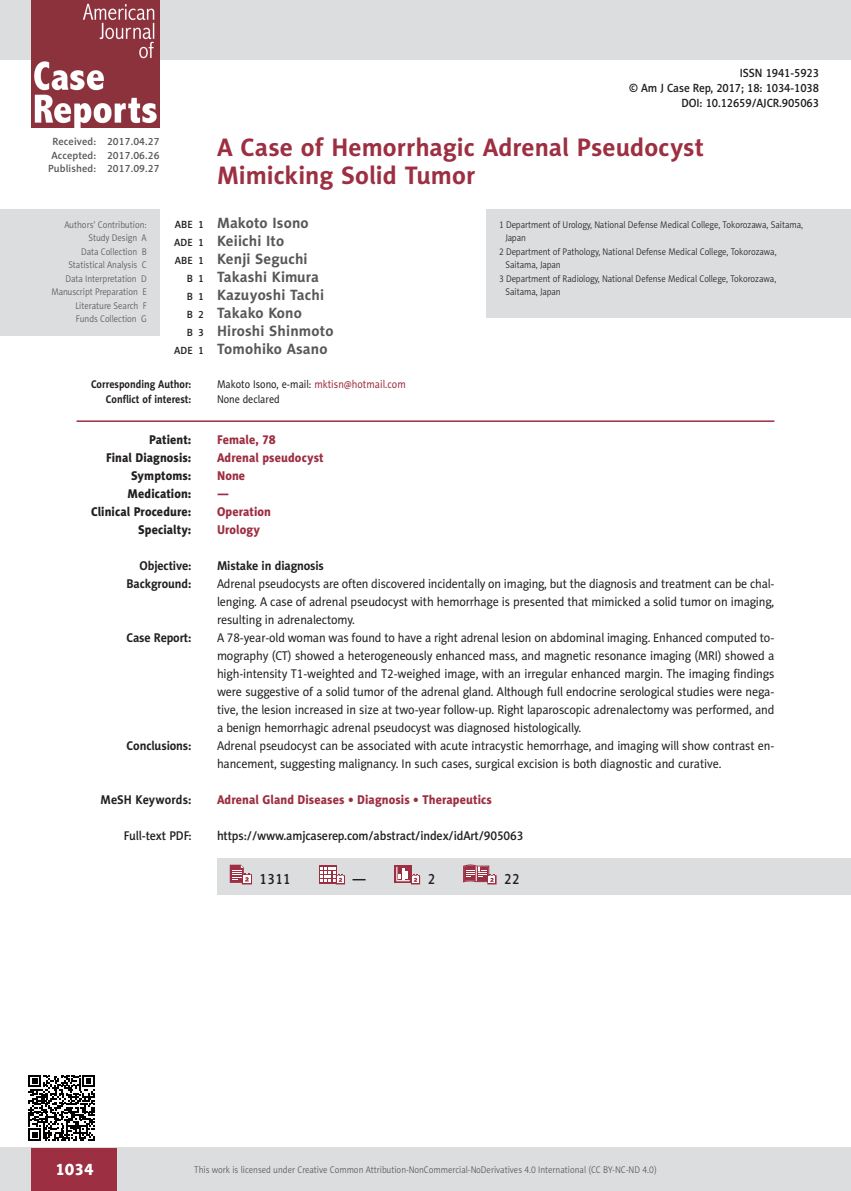
<style>
.page{position:relative;width:851px;height:1191px;background:#fff}
.page>*{position:absolute;margin:0;border:0;box-sizing:border-box;transform-origin:0 0}
.AJCR_Tytul{font:700 25.5px/28.5px "Naomi Sans EFN";color:#9d2f42}
.t1{font:16.5px "Naomi Sans EFN Heavy";color:#fff}
.AJCR_Autorzy{font:700 15px "Naomi Sans EFN";letter-spacing:.01em;color:#57585a}
.AJCR_dane{font:15px "Naomi Sans EFN Medium";letter-spacing:.03em;color:#231f20;scale:.9 1}
.AJCR_Summary_body{font:12.75px/18px "Naomi Sans EFN";letter-spacing:-.01em;color:#231f20;text-align:justify;scale:.95 1}
.AJCR_Summary_body-2{font:12.75px/18px "Naomi Sans EFN";letter-spacing:-.01em;color:#231f20;text-align:justify;scale:.94 1}
.AJCR_keywords{font:12.75px "Naomi Sans EFN Heavy";letter-spacing:.005em;color:#9d2f42;scale:.95 1}
.AJCR_keywords-2{font:12.75px "Naomi Sans EFN Heavy";letter-spacing:.005em;color:#231f20;scale:.95 1}
.AJCR_full_text_pdf{font:12.75px "Naomi Sans EFN Medium";letter-spacing:-.01em;color:#231f20;scale:.95 1}
.AJCR_Summary_body-3{font:700 12.75px "Naomi Sans EFN";letter-spacing:-.01em;color:#231f20;scale:.95 1}
.AJCR_keywords-3{font:700 12.75px "Naomi Sans EFN";letter-spacing:.005em;color:#231f20;scale:.95 1}
.AJCR_Summary_body-4{font:700 12.75px "Naomi Sans EFN";letter-spacing:-.01em;color:#231f20;scale:.94 1}
.AJCR_full_text_pdf-2{font:12px "Naomi Sans EFN Medium";letter-spacing:-.01em;color:#231f20;scale:.95 1}
.AJCR_Adres{font:11.25px "Naomi Sans EFN";color:#231f20;scale:.9 1}
.AJCR_Adres-2{font:700 11.25px "Naomi Sans EFN";color:#231f20;scale:.9 1}
.t2{font:10.5px "Naomi Sans EFN Medium";letter-spacing:.01em;color:#57585a}
.t3{font:9.75px "Naomi Sans EFN Light";color:#57585a;scale:.9 1}
.AJCR_Afiliacja{font:9.75px/13.5px "Naomi Sans EFN Light";color:#231f20;scale:.9 1}
.s1{font-family:"Naomi Sans EFN Medium";font-weight:400;font-size:10.5px;color:#231f20}
.s2{color:#9d2f42}
</style>
<div class="page">
<div style="left:217px;top:858px;width:633px;height:36px;background:#dcdddf"></div>
<svg style="left:230px;top:864px;width:22px;height:20px"></svg>
<div style="left:319px;top:865px;width:17px;height:18px;background:#9d2f42"></div>
<svg style="left:320px;top:866px;width:25px;height:18px"></svg>
<div style="left:394px;top:865px;width:18px;height:18px;background:#9d2f42"></div>
<svg style="left:396px;top:867px;width:24px;height:17px"></svg>
<svg style="left:463px;top:864px;width:33px;height:20px"></svg>
<hr style="left:77px;top:420px;width:697px;height:2px;background:#9d2f42">
<div style="left:0;top:210px;width:159px;height:126px;background:#dcdddf"></div>
<div style="left:486px;top:210px;width:364px;height:108px;background:#dcdddf"></div>
<svg style="left:28px;top:1075px;width:67px;height:66px"></svg>
<hr style="left:850px;top:0;width:1px;height:60px;background:#dcdddf">
<div style="left:0;top:1148px;width:850px;height:43px;background:#dcdddf"></div>
<div style="left:32px;top:1147px;width:85px;height:43px;background:#9d2f42"></div>
<div style="left:0;top:0;width:850px;height:60px;background:#dcdddf"></div>
<img style="left:32px;top:0;width:127px;height:127px">
<p class="AJCR_full_text_pdf-2" style="left:739px;top:66px;width:85px">ISSN 1941-5923</p>
<p class="AJCR_full_text_pdf-2" style="left:629px;top:81px;width:201px">© Am J Case Rep, 2017; 18: 1034-1038</p>
<p class="AJCR_full_text_pdf-2" style="left:681px;top:96px;width:146px">DOI: 10.12659/AJCR.905063</p>
<p class="AJCR_Tytul" style="left:217px;top:133px;width:488px">A Case of Hemorrhagic Adrenal Pseudocyst<br>Mimicking Solid Tumor</p>
<p class="AJCR_Autorzy" style="left:175px;top:214px;width:135px"><span class="s1">ABE 1</span> Makoto Isono</p>
<p class="AJCR_Autorzy" style="left:174px;top:232px;width:112px"><span class="s1">ADE 1</span> Keiichi Ito</p>
<p class="AJCR_Autorzy" style="left:175px;top:250px;width:134px"><span class="s1">ABE 1</span> Kenji Seguchi</p>
<p class="AJCR_Autorzy" style="left:187px;top:268px;width:134px"><span class="s1">B 1</span> Takashi Kimura</p>
<p class="AJCR_Autorzy" style="left:187px;top:286px;width:139px"><span class="s1">B 1</span> Kazuyoshi Tachi</p>
<p class="AJCR_Autorzy" style="left:187px;top:304px;width:117px"><span class="s1">B 2</span> Takako Kono</p>
<p class="AJCR_Autorzy" style="left:187px;top:322px;width:148px"><span class="s1">B 3</span> Hiroshi Shinmoto</p>
<p class="AJCR_Autorzy" style="left:174px;top:340px;width:155px"><span class="s1">ADE 1</span> Tomohiko Asano</p>
<p class="AJCR_Adres-2" style="left:91px;top:377px;width:113px">Corresponding Author:</p>
<p class="AJCR_Adres" style="left:217px;top:377px;width:211px">Makoto Isono, e-mail: <span class="s2">mktisn@hotmail.com</span></p>
<p class="AJCR_Adres-2" style="left:106px;top:393px;width:97px">Conflict of interest:</p>
<p class="AJCR_Adres" style="left:217px;top:393px;width:71px">None declared</p>
<p class="AJCR_keywords-2" style="left:149px;top:432px;width:46px">Patient:</p>
<p class="AJCR_keywords" style="left:217px;top:432px;width:63px">Female, 78</p>
<p class="AJCR_keywords-2" style="left:106px;top:450px;width:91px">Final Diagnosis:</p>
<p class="AJCR_keywords" style="left:217px;top:450px;width:114px">Adrenal pseudocyst</p>
<p class="AJCR_keywords-2" style="left:131px;top:468px;width:65px">Symptoms:</p>
<p class="AJCR_keywords" style="left:217px;top:468px;width:31px">None</p>
<p class="AJCR_keywords-2" style="left:128px;top:486px;width:69px">Medication:</p>
<p class="AJCR_keywords" style="left:217px;top:486px;width:14px">—</p>
<p class="AJCR_keywords-2" style="left:91px;top:504px;width:107px">Clinical Procedure:</p>
<p class="AJCR_keywords" style="left:217px;top:504px;width:58px">Operation</p>
<p class="AJCR_keywords-2" style="left:138px;top:522px;width:58px">Specialty:</p>
<p class="AJCR_keywords" style="left:217px;top:522px;width:47px">Urology</p>
<p class="AJCR_Summary_body-3" style="left:139px;top:558px;width:56px">Objective:</p>
<p class="AJCR_Summary_body-3" style="left:217px;top:558px;width:114px">Mistake in diagnosis</p>
<p class="AJCR_Summary_body-4" style="left:126px;top:576px;width:71px">Background:</p>
<p class="AJCR_Summary_body-2" style="left:217px;top:575px;width:594px">Adrenal pseudocysts are often discovered incidentally on imaging, but the diagnosis and treatment can be chal&shy;lenging. A case of adrenal pseudocyst with hemorrhage is presented that mimicked a solid tumor on imaging, resulting in adrenalectomy.</p>
<p class="AJCR_Summary_body-3" style="left:126px;top:630px;width:70px">Case Report:</p>
<p class="AJCR_Summary_body" style="left:217px;top:629px;width:588px">A 78-year-old woman was found to have a right adrenal lesion on abdominal imaging. Enhanced computed to&shy;mography (CT) showed a heterogeneously enhanced mass, and magnetic resonance imaging (MRI) showed a high-intensity T1-weighted and T2-weighed image, with an irregular enhanced margin. The imaging findings were suggestive of a solid tumor of the adrenal gland. Although full endocrine serological studies were nega&shy;tive, the lesion increased in size at two-year follow-up. Right laparoscopic adrenalectomy was performed, and a benign hemorrhagic adrenal pseudocyst was diagnosed histologically.</p>
<p class="AJCR_Summary_body-3" style="left:127px;top:738px;width:70px">Conclusions:</p>
<p class="AJCR_Summary_body" style="left:217px;top:737px;width:588px">Adrenal pseudocyst can be associated with acute intracystic hemorrhage, and imaging will show contrast en&shy;hancement, suggesting malignancy. In such cases, surgical excision is both diagnostic and curative.</p>
<p class="AJCR_keywords-3" style="left:100px;top:792px;width:97px">MeSH Keywords:</p>
<p class="AJCR_keywords" style="left:217px;top:792px;width:291px">Adrenal Gland Diseases • Diagnosis • Therapeutics</p>
<p class="AJCR_full_text_pdf" style="left:124px;top:828px;width:73px">Full-text PDF:</p>
<p class="AJCR_full_text_pdf" style="left:217px;top:828px;width:324px">https://www.amjcaserep.com/abstract/index/idArt/905063</p>
<p class="t2" style="left:52px;top:136px;width:109px">Received: 2017.04.27</p>
<p class="t2" style="left:51px;top:149px;width:110px">Accepted: 2017.06.26</p>
<p class="t2" style="left:48px;top:163px;width:113px">Published: 2017.09.27</p>
<p class="t3" style="left:64px;top:219px;width:93px">Authors’ Contribution:</p>
<p class="t3" style="left:88px;top:232px;width:66px">Study Design A</p>
<p class="t3" style="left:81px;top:246px;width:74px">Data Collection B</p>
<p class="t3" style="left:68px;top:259px;width:89px">Statistical Analysis C</p>
<p class="t3" style="left:65px;top:273px;width:92px">Data Interpretation D</p>
<p class="t3" style="left:51px;top:286px;width:107px">Manuscript Preparation E</p>
<p class="t3" style="left:75px;top:300px;width:81px">Literature Search F</p>
<p class="t3" style="left:76px;top:313px;width:80px">Funds Collection G</p>
<p class="AJCR_Afiliacja" style="left:505px;top:218px;width:332px;text-indent:-6px">1 Department of Urology, National Defense Medical College, Tokorozawa, Saitama,<br>Japan</p>
<p class="AJCR_Afiliacja" style="left:505px;top:245px;width:303px;text-indent:-6px">2 Department of Pathology, National Defense Medical College, Tokorozawa,<br>Saitama, Japan</p>
<p class="AJCR_Afiliacja" style="left:505px;top:272px;width:302px;text-indent:-6px">3 Department of Radiology, National Defense Medical College, Tokorozawa,<br>Saitama, Japan</p>
<p class="AJCR_dane" style="left:259px;top:870px;width:36px">1311</p>
<p class="AJCR_dane" style="left:352px;top:870px;width:16px">—</p>
<p class="AJCR_dane" style="left:427px;top:870px;width:10px">2</p>
<p class="AJCR_dane" style="left:504px;top:870px;width:19px">22</p>
<p class="t1" style="left:55px;top:1159px;width:40px">1034</p>
<p class="t3" style="left:194px;top:1164px;width:515px">This work is licensed under Creative Common Attribution-NonCommercial-NoDerivatives 4.0 International (CC BY-NC-ND 4.0)</p>
</div>
